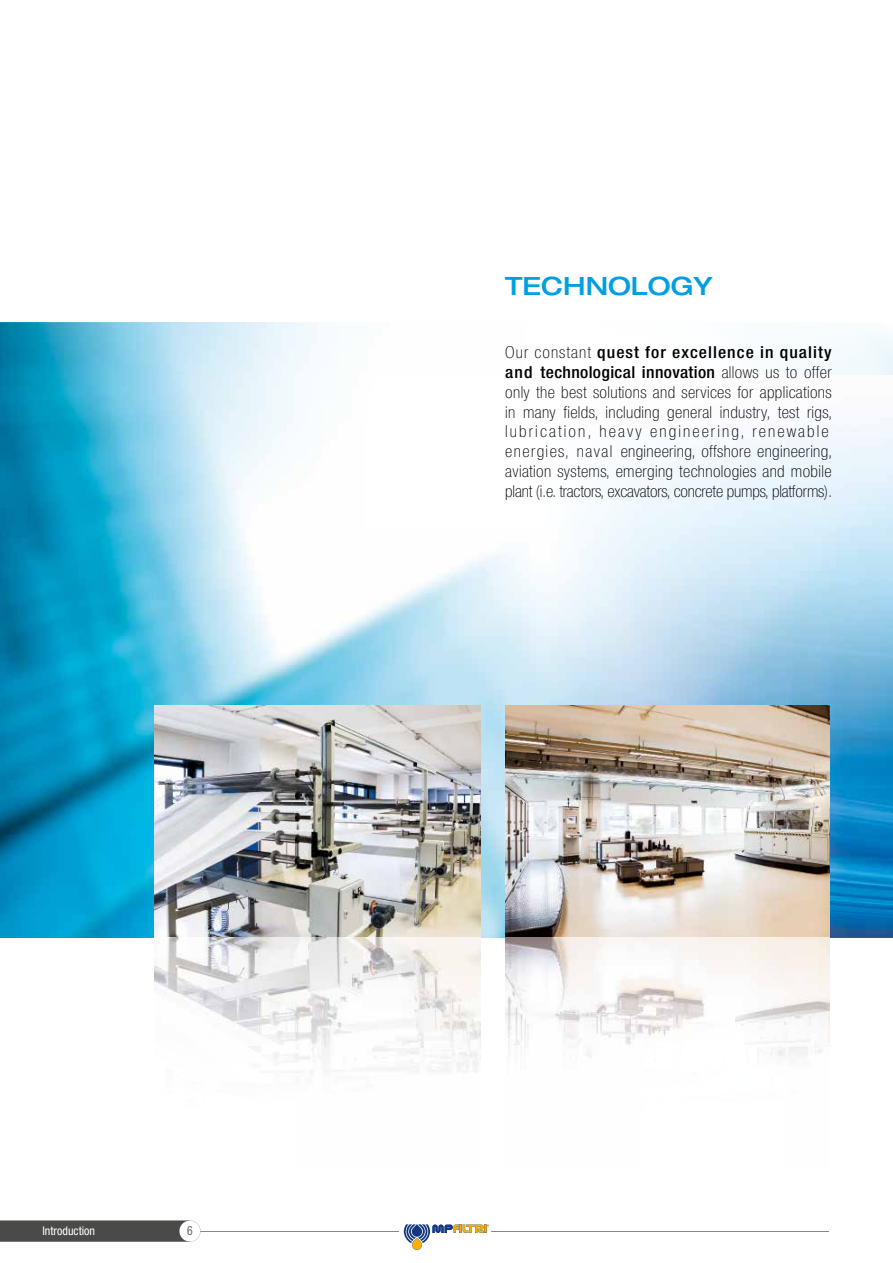
<style>
.page{position:relative;width:893px;height:1263px;background:#fff}
.page>*{position:absolute;margin:0;border:0;box-sizing:border-box;transform-origin:0 0}
.t1{font:500 expanded 25.2px "Helvetica Neue LT Std";color:#009fe3}
.t2{font:100 condensed 16.5px/19.8px "Helvetica Neue LT Std";letter-spacing:.02em;color:#000;scale:1.07 1}
.t3{font:condensed 12.75px "Helvetica Neue LT Std";color:#646363;scale:.92 1}
.t4{font:condensed 12px "Helvetica Neue LT Std";color:#fff}
.s1{font-weight:500}
</style>
<div class="page">
<img style="left:0;top:322px;width:158px;height:256px">
<img style="left:0;top:578px;width:155px;height:360px">
<img style="left:155px;top:375px;width:738px;height:307px">
<img style="left:788px;top:682px;width:105px;height:256px">
<img style="left:155px;top:682px;width:633px;height:51px">
<img style="left:155px;top:706px;width:326px;height:366px">
<img style="left:505px;top:706px;width:324px;height:353px">
<hr style="left:200px;top:1231px;width:629px;height:1px;background:#878787">
<svg style="left:0;top:1220px;width:200px;height:22px;background:#5f5f5e"></svg>
<svg style="left:404px;top:1224px;width:85px;height:26px"></svg>
<p class="t4" style="left:43px;top:1223px;width:54px">Introduction</p>
<p class="t3" style="left:187px;top:1223px;width:8px">6</p>
<h1 class="t1" style="left:505px;top:271px;width:209px">TECHNOLOGY</h1>
<p class="t2" style="left:505px;top:342px;width:307px">Our constant <span class="s1">quest for excellence in quality and technological innovation</span> allows us to offer only the best solutions and services for applications in many fields, including general industry, test rigs, lubrication, heavy engineering, renewable energies, naval engineering, offshore engineering, aviation systems, emerging technologies and mobile plant (i.e. tractors, excavators, concrete pumps, platforms).</p>
</div>
